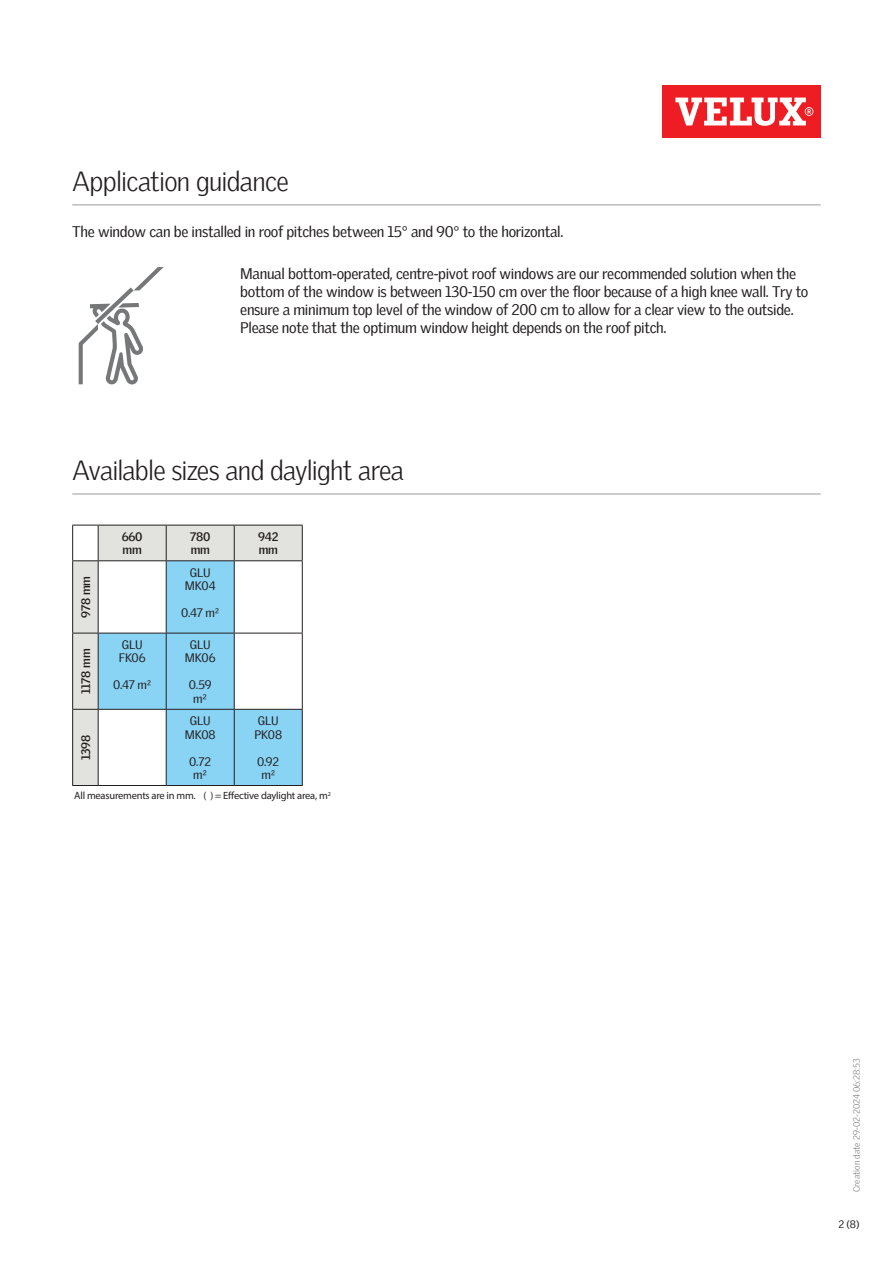
<style>
.page{position:relative;width:893px;height:1263px;background:#fff}
.page>*{position:absolute;margin:0;border:0;box-sizing:border-box;transform-origin:0 0}
.Headline_With_Line_B{font:300 27px "Velux Gothic";letter-spacing:-.03em;color:#231f20}
.Body_Regular{font:15px/18px "Velux Gothic";letter-spacing:-.02em;color:#231f20}
.TableText{font:12px/13.5px "Velux Gothic";letter-spacing:-.01em;color:#231f20;text-align:center}
.TableHeader_TableTex{font:700 12px/13.5px "Velux Gothic";letter-spacing:-.02em;color:#231f20}
.TableHeader{font:700 12px "Velux Gothic";letter-spacing:-.02em;color:#231f20}
.t1{font:10.5px "Myriad Pro";letter-spacing:-.02em;color:#231f20}
.t2{font:10.5px "Velux Gothic";color:#231f20}
.t3{font:300 9px "Velux Gothic";color:#7c7e81}
</style>
<div class="page">
<div style="left:662px;top:85px;width:159px;height:53px;background:#ee1d23"></div>
<svg style="left:675px;top:98px;width:138px;height:28px"></svg>
<hr style="left:72px;top:204px;width:749px;height:2px;background:#bcbdbb">
<hr style="left:72px;top:493px;width:749px;height:2px;background:#bcbdbb">
<svg style="left:73px;top:526px;width:229px;height:259px;fill:#e2e2de"></svg>
<svg style="left:99px;top:561px;width:203px;height:224px;fill:#89d3f4"></svg>
<svg style="left:73px;top:525px;width:25px;height:1px"></svg>
<hr style="left:72px;top:525px;width:1px;height:35px;background:#231f20">
<hr style="left:98px;top:525px;width:68px;height:1px;background:#231f20">
<hr style="left:98px;top:525px;width:1px;height:35px;background:#231f20">
<hr style="left:166px;top:525px;width:68px;height:1px;background:#231f20">
<hr style="left:166px;top:525px;width:1px;height:35px;background:#231f20">
<hr style="left:234px;top:525px;width:69px;height:1px;background:#231f20">
<hr style="left:234px;top:525px;width:1px;height:35px;background:#231f20">
<hr style="left:302px;top:525px;width:1px;height:35px;background:#231f20">
<svg style="left:72px;top:560px;width:26px;height:1px"></svg>
<hr style="left:72px;top:561px;width:1px;height:72px;background:#231f20">
<hr style="left:98px;top:560px;width:68px;height:1px;background:#231f20">
<hr style="left:98px;top:561px;width:1px;height:72px;background:#231f20">
<hr style="left:166px;top:560px;width:68px;height:1px;background:#231f20">
<hr style="left:166px;top:561px;width:1px;height:72px;background:#231f20">
<hr style="left:234px;top:560px;width:69px;height:1px;background:#231f20">
<hr style="left:234px;top:561px;width:1px;height:72px;background:#231f20">
<hr style="left:302px;top:561px;width:1px;height:72px;background:#231f20">
<svg style="left:73px;top:633px;width:25px;height:1px"></svg>
<hr style="left:72px;top:633px;width:1px;height:76px;background:#231f20">
<hr style="left:98px;top:633px;width:68px;height:1px;background:#231f20">
<hr style="left:98px;top:633px;width:1px;height:76px;background:#231f20">
<hr style="left:166px;top:633px;width:68px;height:1px;background:#231f20">
<hr style="left:166px;top:633px;width:1px;height:76px;background:#231f20">
<hr style="left:234px;top:633px;width:69px;height:1px;background:#231f20">
<hr style="left:234px;top:633px;width:1px;height:76px;background:#231f20">
<hr style="left:302px;top:633px;width:1px;height:76px;background:#231f20">
<svg style="left:72px;top:709px;width:26px;height:1px"></svg>
<hr style="left:72px;top:710px;width:1px;height:75px;background:#231f20">
<svg style="left:72px;top:785px;width:26px;height:1px"></svg>
<hr style="left:98px;top:709px;width:68px;height:1px;background:#231f20">
<hr style="left:98px;top:710px;width:1px;height:75px;background:#231f20">
<hr style="left:98px;top:785px;width:68px;height:1px;background:#231f20">
<hr style="left:166px;top:709px;width:68px;height:1px;background:#231f20">
<hr style="left:166px;top:710px;width:1px;height:75px;background:#231f20">
<hr style="left:166px;top:785px;width:68px;height:1px;background:#231f20">
<hr style="left:234px;top:709px;width:69px;height:1px;background:#231f20">
<hr style="left:234px;top:710px;width:1px;height:75px;background:#231f20">
<hr style="left:302px;top:710px;width:1px;height:75px;background:#231f20">
<hr style="left:234px;top:785px;width:69px;height:1px;background:#231f20">
<svg style="left:79px;top:267px;width:85px;height:117px"></svg>
<p class="Headline_With_Line_B" style="left:72px;top:161px;width:218px">Application guidance</p>
<p class="Body_Regular" style="left:72px;top:221px;width:493px">The window can be installed in roof pitches between 15° and 90° to the horizontal.</p>
<p class="Body_Regular" style="left:240px;top:263px;width:570px">Manual bottom-operated, centre-pivot roof windows are our recommended solution when the bottom of the window is between 130-150 cm over the floor because of a high knee wall. Try to ensure a minimum top level of the window of 200 cm to allow for a clear view to the outside.<br>Please note that the optimum window height depends on the roof pitch.</p>
<p class="Headline_With_Line_B" style="left:72px;top:450px;width:333px">Available sizes and daylight area</p>
<p class="TableHeader" style="left:77px;top:618px;width:43px;rotate:-90deg">978 mm</p>
<p class="TableHeader" style="left:77px;top:694px;width:47px;rotate:-90deg">1178 mm</p>
<p class="TableHeader_TableTex" style="left:122px;top:529px;width:22px">660 mm</p>
<p class="TableHeader_TableTex" style="left:190px;top:529px;width:22px">780 mm</p>
<p class="TableHeader_TableTex" style="left:258px;top:529px;width:22px">942 mm</p>
<p class="TableText" style="left:122px;top:637px;width:22px">GLU</p>
<p class="TableText" style="left:119px;top:650px;width:28px">FK06</p>
<p class="TableText" style="left:113px;top:677px;width:40px">0.47 m²</p>
<p class="TableText" style="left:190px;top:564px;width:22px">GLU</p>
<p class="TableText" style="left:185px;top:578px;width:32px">MK04</p>
<p class="TableText" style="left:181px;top:605px;width:40px">0.47 m²</p>
<p class="TableText" style="left:190px;top:637px;width:22px">GLU</p>
<p class="TableText" style="left:185px;top:650px;width:32px">MK06</p>
<p class="TableText" style="left:189px;top:677px;width:24px">0.59 m²</p>
<p class="TableText" style="left:258px;top:713px;width:22px">GLU</p>
<p class="TableText" style="left:254px;top:726px;width:29px">PK08</p>
<p class="TableText" style="left:257px;top:753px;width:24px">0.92 m²</p>
<p class="t1" style="left:74px;top:789px;width:258px">All measurements are in mm. ( ) = Effective daylight area, m<sup>2</sup></p>
<p class="TableText" style="left:190px;top:713px;width:22px">GLU</p>
<p class="TableText" style="left:185px;top:726px;width:32px">MK08</p>
<p class="TableText" style="left:189px;top:753px;width:23px">0.72 m²</p>
<p class="TableHeader" style="left:77px;top:760px;width:27px;rotate:-90deg">1398</p>
<p class="t3" style="left:850px;top:1192px;width:135px;rotate:-90deg">Creation date 29-02-2024 06:28:53</p>
<p class="t2" style="left:838px;top:1216px;width:23px">2 (8)</p>
</div>
